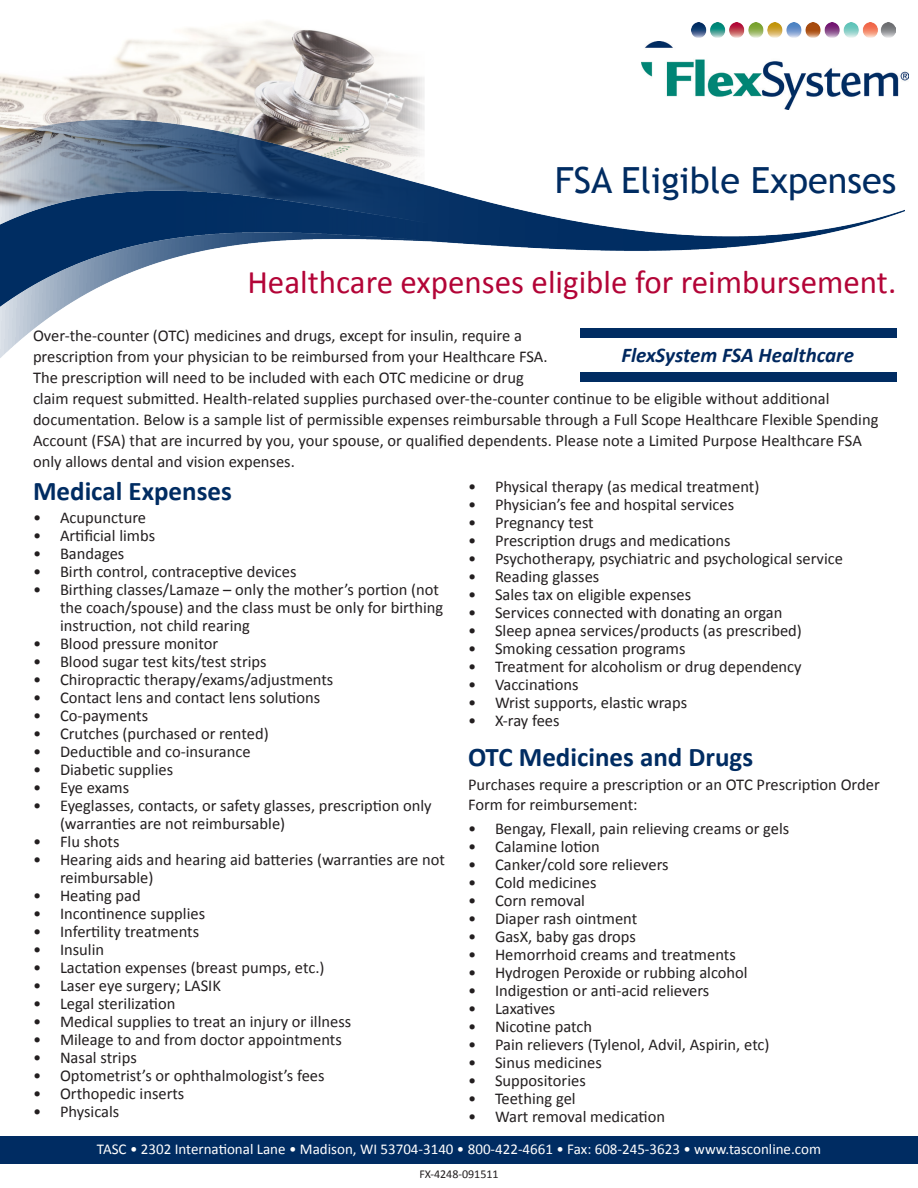
<style>
.page{position:relative;width:918px;height:1188px;background:#fff}
.page>*{position:absolute;margin:0;border:0;box-sizing:border-box;transform-origin:0 0}
.t1{font:36px "Trebuchet MS";color:#002c62}
.t2{font:33px "Calibri";color:#b30437}
.t3{font:700 27px "Calibri";color:#002c62}
.t4{font:italic 700 21px "Calibri";color:#00285f}
.t5{font:16.5px/21px "Calibri";color:#231f20}
.t6{font:15px "Calibri";color:#fff}
.t7{font:12px "Calibri";color:#231f20}
</style>
<div class="page">
<img style="left:0;top:21px;width:424px;height:92px">
<div style="left:0;top:1137px;width:918px;height:27px;background:#002c62"></div>
<img style="left:692px;top:22px;width:204px;height:16px">
<img style="left:0;top:113px;width:904px;height:269px">
<img style="left:0;top:182px;width:428px;height:146px">
<div style="left:580px;top:328px;width:316px;height:10px;background:#002c62"></div>
<div style="left:580px;top:372px;width:316px;height:9px;background:#002c62"></div>
<img style="left:642px;top:42px;width:267px;height:68px">
<p class="t1" style="left:555px;top:159px;width:343px">FSA Eligible Expenses</p>
<p class="t2" style="left:247px;top:262px;width:650px">Healthcare expenses eligible for reimbursement.</p>
<p class="t5" style="left:33px;top:324px;width:847px">Over-the-counter (OTC) medicines and drugs, except for insulin, require a<br>prescription from your physician to be reimbursed from your Healthcare FSA.<br>The prescription will need to be included with each OTC medicine or drug<br>claim request submitted. Health-related supplies purchased over-the-counter continue to be eligible without additional documentation. Below is a sample list of permissible expenses reimbursable through a Full Scope Healthcare Flexible Spending Account (FSA) that are incurred by you, your spouse, or qualified dependents. Please note a Limited Purpose Healthcare FSA only allows dental and vision expenses.</p>
<p class="t3" style="left:33px;top:475px;width:200px">Medical Expenses</p>
<p class="t5" style="left:33px;top:506px;width:115px">• Acupuncture</p>
<p class="t5" style="left:33px;top:524px;width:124px">• Artificial limbs</p>
<p class="t5" style="left:33px;top:542px;width:93px">• Bandages</p>
<p class="t5" style="left:33px;top:560px;width:265px">• Birth control, contraceptive devices</p>
<p class="t5" style="left:60px;top:579px;width:385px;line-height:18px;text-indent:-27px">• Birthing classes/Lamaze – only the mother’s portion (not the coach/spouse) and the class must be only for birthing instruction, not child rearing</p>
<p class="t5" style="left:33px;top:632px;width:187px">• Blood pressure monitor</p>
<p class="t5" style="left:33px;top:650px;width:235px">• Blood sugar test kits/test strips</p>
<p class="t5" style="left:33px;top:668px;width:302px">• Chiropractic therapy/exams/adjustments</p>
<p class="t5" style="left:33px;top:686px;width:289px">• Contact lens and contact lens solutions</p>
<p class="t5" style="left:33px;top:704px;width:117px">• Co-payments</p>
<p class="t5" style="left:33px;top:722px;width:237px">• Crutches (purchased or rented)</p>
<p class="t5" style="left:33px;top:740px;width:219px">• Deductible and co-insurance</p>
<p class="t5" style="left:33px;top:758px;width:142px">• Diabetic supplies</p>
<p class="t5" style="left:33px;top:776px;width:98px">• Eye exams</p>
<p class="t5" style="left:60px;top:795px;width:373px;line-height:18px;text-indent:-27px">• Eyeglasses, contacts, or safety glasses, prescription only (warranties are not reimbursable)</p>
<p class="t5" style="left:33px;top:830px;width:88px">• Flu shots</p>
<p class="t5" style="left:60px;top:849px;width:386px;line-height:18px;text-indent:-27px">• Hearing aids and hearing aid batteries (warranties are not reimbursable)</p>
<p class="t5" style="left:33px;top:884px;width:109px">• Heating pad</p>
<p class="t5" style="left:33px;top:902px;width:174px">• Incontinence supplies</p>
<p class="t5" style="left:33px;top:920px;width:168px">• Infertility treatments</p>
<p class="t5" style="left:33px;top:938px;width:73px">• Insulin</p>
<p class="t5" style="left:33px;top:956px;width:293px">• Lactation expenses (breast pumps, etc.)</p>
<p class="t5" style="left:33px;top:974px;width:190px">• Laser eye surgery; LASIK</p>
<p class="t5" style="left:33px;top:992px;width:144px">• Legal sterilization</p>
<p class="t5" style="left:33px;top:1010px;width:320px">• Medical supplies to treat an injury or illness</p>
<p class="t5" style="left:33px;top:1028px;width:310px">• Mileage to and from doctor appointments</p>
<p class="t5" style="left:33px;top:1046px;width:105px">• Nasal strips</p>
<p class="t5" style="left:33px;top:1064px;width:293px">• Optometrist’s or ophthalmologist’s fees</p>
<p class="t5" style="left:33px;top:1082px;width:153px">• Orthopedic inserts</p>
<p class="t5" style="left:33px;top:1100px;width:88px">• Physicals</p>
<p class="t4" style="left:621px;top:342px;width:234px">FlexSystem FSA Healthcare</p>
<p class="t5" style="left:468px;top:476px;width:293px">• Physical therapy (as medical treatment)</p>
<p class="t5" style="left:468px;top:494px;width:268px">• Physician’s fee and hospital services</p>
<p class="t5" style="left:468px;top:512px;width:127px">• Pregnancy test</p>
<p class="t5" style="left:468px;top:530px;width:264px">• Prescription drugs and medications</p>
<p class="t5" style="left:468px;top:548px;width:377px">• Psychotherapy, psychiatric and psychological service</p>
<p class="t5" style="left:468px;top:566px;width:133px">• Reading glasses</p>
<p class="t5" style="left:468px;top:584px;width:225px">• Sales tax on eligible expenses</p>
<p class="t5" style="left:468px;top:602px;width:316px">• Services connected with donating an organ</p>
<p class="t5" style="left:468px;top:620px;width:335px">• Sleep apnea services/products (as prescribed)</p>
<p class="t5" style="left:468px;top:638px;width:219px">• Smoking cessation programs</p>
<p class="t5" style="left:468px;top:656px;width:335px">• Treatment for alcoholism or drug dependency</p>
<p class="t5" style="left:468px;top:674px;width:112px">• Vaccinations</p>
<p class="t5" style="left:468px;top:692px;width:221px">• Wrist supports, elastic wraps</p>
<p class="t5" style="left:468px;top:710px;width:93px">• X-ray fees</p>
<p class="t3" style="left:468px;top:740px;width:287px">OTC Medicines and Drugs</p>
<p class="t5" style="left:468px;top:774px;width:413px;line-height:19.8px">Purchases require a prescription or an OTC Prescription Order<br>Form for reimbursement:</p>
<p class="t5" style="left:468px;top:818px;width:323px">• Bengay, Flexall, pain relieving creams or gels</p>
<p class="t5" style="left:468px;top:836px;width:133px">• Calamine lotion</p>
<p class="t5" style="left:468px;top:854px;width:202px">• Canker/cold sore relievers</p>
<p class="t5" style="left:468px;top:872px;width:130px">• Cold medicines</p>
<p class="t5" style="left:468px;top:890px;width:119px">• Corn removal</p>
<p class="t5" style="left:468px;top:908px;width:171px">• Diaper rash ointment</p>
<p class="t5" style="left:468px;top:926px;width:169px">• GasX, baby gas drops</p>
<p class="t5" style="left:468px;top:944px;width:269px">• Hemorrhoid creams and treatments</p>
<p class="t5" style="left:468px;top:962px;width:281px">• Hydrogen Peroxide or rubbing alcohol</p>
<p class="t5" style="left:468px;top:980px;width:243px">• Indigestion or anti-acid relievers</p>
<p class="t5" style="left:468px;top:998px;width:89px">• Laxatives</p>
<p class="t5" style="left:468px;top:1016px;width:126px">• Nicotine patch</p>
<p class="t5" style="left:468px;top:1034px;width:303px">• Pain relievers (Tylenol, Advil, Aspirin, etc)</p>
<p class="t5" style="left:468px;top:1052px;width:135px">• Sinus medicines</p>
<p class="t5" style="left:468px;top:1070px;width:119px">• Suppositories</p>
<p class="t5" style="left:468px;top:1088px;width:109px">• Teething gel</p>
<p class="t5" style="left:468px;top:1106px;width:199px">• Wart removal medication</p>
<p class="t6" style="left:97px;top:1139px;width:726px">TASC • 2302 International Lane • Madison, WI 53704-3140 • 800-422-4661 • Fax: 608-245-3623 • www.tasconline.com</p>
<p class="t7" style="left:419px;top:1167px;width:81px">FX-4248-091511</p>
</div>
